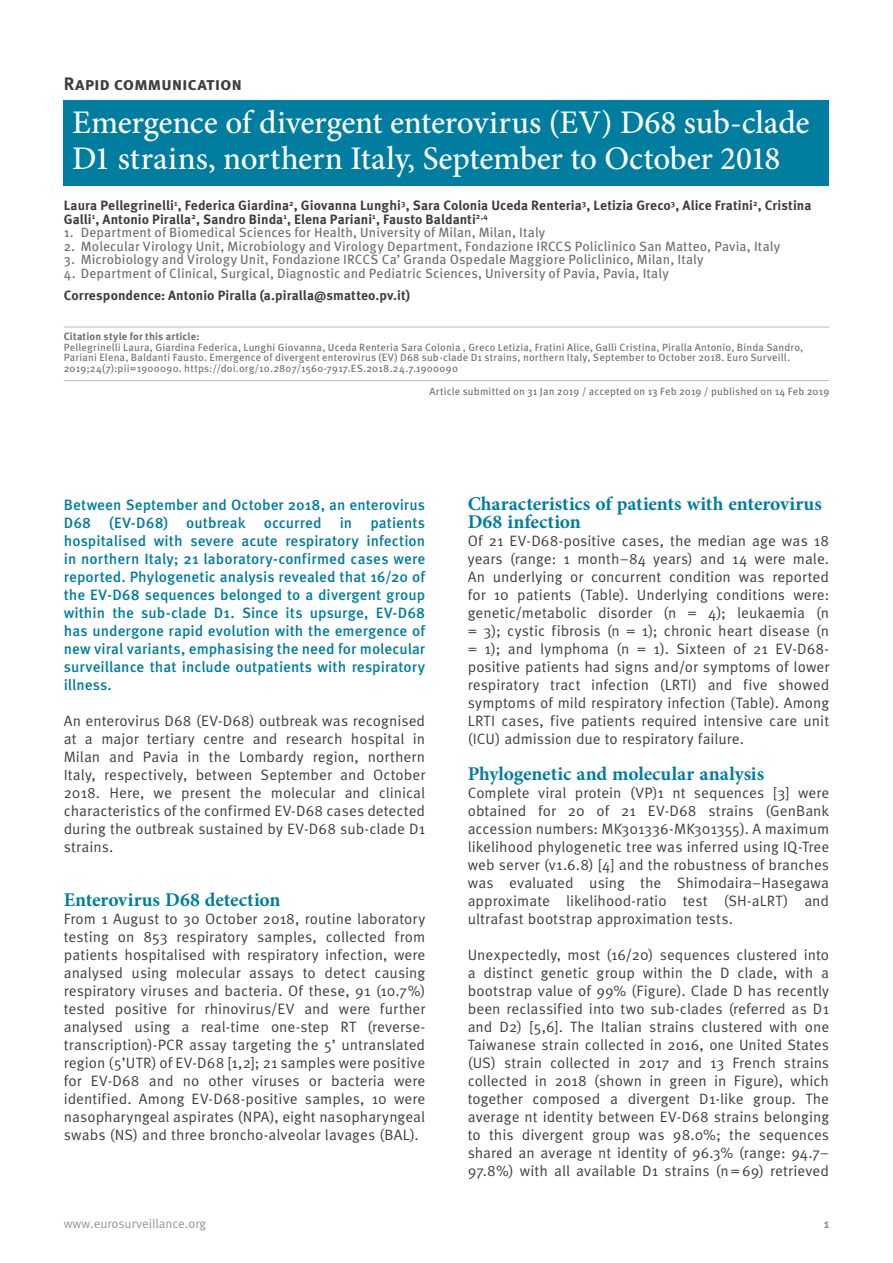
<style>
.page{position:relative;width:893px;height:1263px;background:#fff}
.page>*{position:absolute;margin:0;border:0;box-sizing:border-box;transform-origin:0 0}
.t1{font:500 33px/36px "Minion Pro";letter-spacing:-.01em;color:#fff}
.t2{font:700 19.5px/18px "Minion Pro";color:#007d9f}
.t3{font:700 18px "Meta Pro";letter-spacing:-.015em;color:#3e3e3f}
.t4{font:15px/18px "Meta Pro";letter-spacing:.005em;color:#3e3e3f;text-align:justify}
.t5{font:500 15px/18px "Meta Pro";letter-spacing:.005em;color:#007d9f;text-align:justify}
.t6{font:13.5px "Meta Pro";letter-spacing:.005em;color:#6c6d70}
.t7{font:700 13.5px/13.5px "Meta Pro";letter-spacing:.005em;color:#3e3e3f}
.t8{font:12.75px "Meta Pro";color:#939598}
.t9{font:700 12.75px "Meta Pro";color:#939598}
.t10{font:10.5px/10.5px "Meta Pro";letter-spacing:.015em;color:#6c6d70}
.t11{font:700 10.5px "Meta Pro";letter-spacing:.015em;color:#6c6d70}
</style>
<div class="page">
<hr style="left:64px;top:327px;width:765px;height:1px;background:#bcbdc0">
<hr style="left:64px;top:380px;width:765px;height:1px;background:#bcbdc0">
<div style="left:64px;top:100px;width:765px;height:86px;background:#007d9f"></div>
<p class="t3" style="left:64px;top:72px;width:180px">Rapid communication</p>
<h1 class="t1" style="left:72px;top:104px;width:739px">Emergence of divergent enterovirus (EV) D68 sub-clade<br>D1 strains, northern Italy, September to October 2018</h1>
<p class="t7" style="left:64px;top:199px;width:749px">Laura Pellegrinelli<sup>1</sup>, Federica Giardina<sup>2</sup>, Giovanna Lunghi<sup>3</sup>, Sara Colonia Uceda Renteria<sup>3</sup>, Letizia Greco<sup>3</sup>, Alice Fratini<sup>2</sup>, Cristina<br>Galli<sup>1</sup>, Antonio Piralla<sup>2</sup>, Sandro Binda<sup>1</sup>, Elena Pariani<sup>1</sup>, Fausto Baldanti<sup>2,4</sup></p>
<p class="t6" style="left:64px;top:224px;width:483px">1. Department of Biomedical Sciences for Health, University of Milan, Milan, Italy</p>
<p class="t6" style="left:64px;top:238px;width:718px">2. Molecular Virology Unit, Microbiology and Virology Department, Fondazione IRCCS Policlinico San Matteo, Pavia, Italy</p>
<p class="t6" style="left:64px;top:251px;width:641px">3. Microbiology and Virology Unit, Fondazione IRCCS Ca’ Granda Ospedale Maggiore Policlinico, Milan, Italy</p>
<p class="t6" style="left:64px;top:265px;width:606px">4. Department of Clinical, Surgical, Diagnostic and Pediatric Sciences, University of Pavia, Pavia, Italy</p>
<p class="t7" style="left:64px;top:289px;width:348px">Correspondence: Antonio Piralla (a.piralla@smatteo.pv.it)</p>
<p class="t11" style="left:64px;top:330px;width:137px">Citation style for this article:</p>
<p class="t10" style="left:64px;top:342px;width:741px">Pellegrinelli Laura, Giardina Federica, Lunghi Giovanna, Uceda Renteria Sara Colonia , Greco Letizia, Fratini Alice, Galli Cristina, Piralla Antonio, Binda Sandro,<br>Pariani Elena, Baldanti Fausto. Emergence of divergent enterovirus (EV) D68 sub-clade D1 strains, northern Italy, September to October 2018. Euro Surveill.<br>2019;24(7):pii=1900090. https://doi.org/10.2807/1560-7917.ES.2018.24.7.1900090</p>
<p class="t10" style="left:429px;top:386px;width:401px">Article submitted on 31 Jan 2019 / accepted on 13 Feb 2019 / published on 14 Feb 2019</p>
<p class="t5" style="left:64px;top:496px;width:363px">Between September and October 2018, an enterovirus D68 (EV-D68) outbreak occurred in patients hospitalised with severe acute respiratory infection in northern Italy; 21 laboratory-confirmed cases were reported. Phylogenetic analysis revealed that 16/20 of the EV-D68 sequences belonged to a divergent group within the sub-clade D1. Since its upsurge, EV-D68 has undergone rapid evolution with the emergence of new viral variants, emphasising the need for molecular surveillance that include outpatients with respiratory illness.</p>
<p class="t4" style="left:64px;top:712px;width:363px">An enterovirus D68 (EV-D68) outbreak was recognised at a major tertiary centre and research hospital in Milan and Pavia in the Lombardy region, northern Italy, respectively, between September and October 2018. Here, we present the molecular and clinical characteristics of the confirmed EV-D68 cases detected during the outbreak sustained by EV-D68 sub-clade D1 strains.</p>
<h2 class="t2" style="left:64px;top:890px;width:218px">Enterovirus D68 detection</h2>
<p class="t4" style="left:64px;top:910px;width:363px">From 1 August to 30 October 2018, routine laboratory testing on 853 respiratory samples, collected from patients hospitalised with respiratory infection, were analysed using molecular assays to detect causing respiratory viruses and bacteria. Of these, 91 (10.7%) tested positive for rhinovirus/EV and were further analysed using a real-time one-step RT (reverse&shy;transcription)-PCR assay targeting the 5’ untranslated region (5’UTR) of EV-D68 [1,2]; 21 samples were positive for EV-D68 and no other viruses or bacteria were identified. Among EV-D68-positive samples, 10 were nasopharyngeal aspirates (NPA), eight nasopharyngeal swabs (NS) and three broncho-alveolar lavages (BAL).</p>
<h2 class="t2" style="left:468px;top:494px;width:356px">Characteristics of patients with enterovirus<br>D68 infection</h2>
<p class="t4" style="left:468px;top:532px;width:363px">Of 21 EV-D68-positive cases, the median age was 18 years (range: 1 month–84 years) and 14 were male.<br>An underlying or concurrent condition was reported for 10 patients (Table). Underlying conditions were: genetic/metabolic disorder (n = 4); leukaemia (n = 3); cystic fibrosis (n = 1); chronic heart disease (n = 1); and lymphoma (n = 1). Sixteen of 21 EV-D68- positive patients had signs and/or symptoms of lower respiratory tract infection (LRTI) and five showed symptoms of mild respiratory infection (Table). Among LRTI cases, five patients required intensive care unit (ICU) admission due to respiratory failure.</p>
<h2 class="t2" style="left:468px;top:764px;width:298px">Phylogenetic and molecular analysis</h2>
<p class="t4" style="left:468px;top:784px;width:363px">Complete viral protein (VP)1 nt sequences [3] were obtained for 20 of 21 EV-D68 strains (GenBank accession numbers: MK301336-MK301355). A maximum likelihood phylogenetic tree was inferred using IQ-Tree web server (v1.6.8) [4] and the robustness of branches was evaluated using the Shimodaira–Hasegawa approximate likelihood-ratio test (SH-aLRT) and ultrafast bootstrap approximation tests.</p>
<p class="t4" style="left:468px;top:946px;width:363px">Unexpectedly, most (16/20) sequences clustered into a distinct genetic group within the D clade, with a bootstrap value of 99% (Figure). Clade D has recently been reclassified into two sub-clades (referred as D1 and D2) [5,6]. The Italian strains clustered with one Taiwanese strain collected in 2016, one United States (US) strain collected in 2017 and 13 French strains collected in 2018 (shown in green in Figure), which together composed a divergent D1-like group. The average nt identity between EV-D68 strains belonging to this divergent group was 98.0%; the sequences shared an average nt identity of 96.3% (range: 94.7– 97.8%) with all available D1 strains (n=69) retrieved</p>
<p class="t8" style="left:64px;top:1215px;width:144px">www.eurosurveillance.org</p>
<p class="t9" style="left:824px;top:1215px;width:7px">1</p>
</div>
